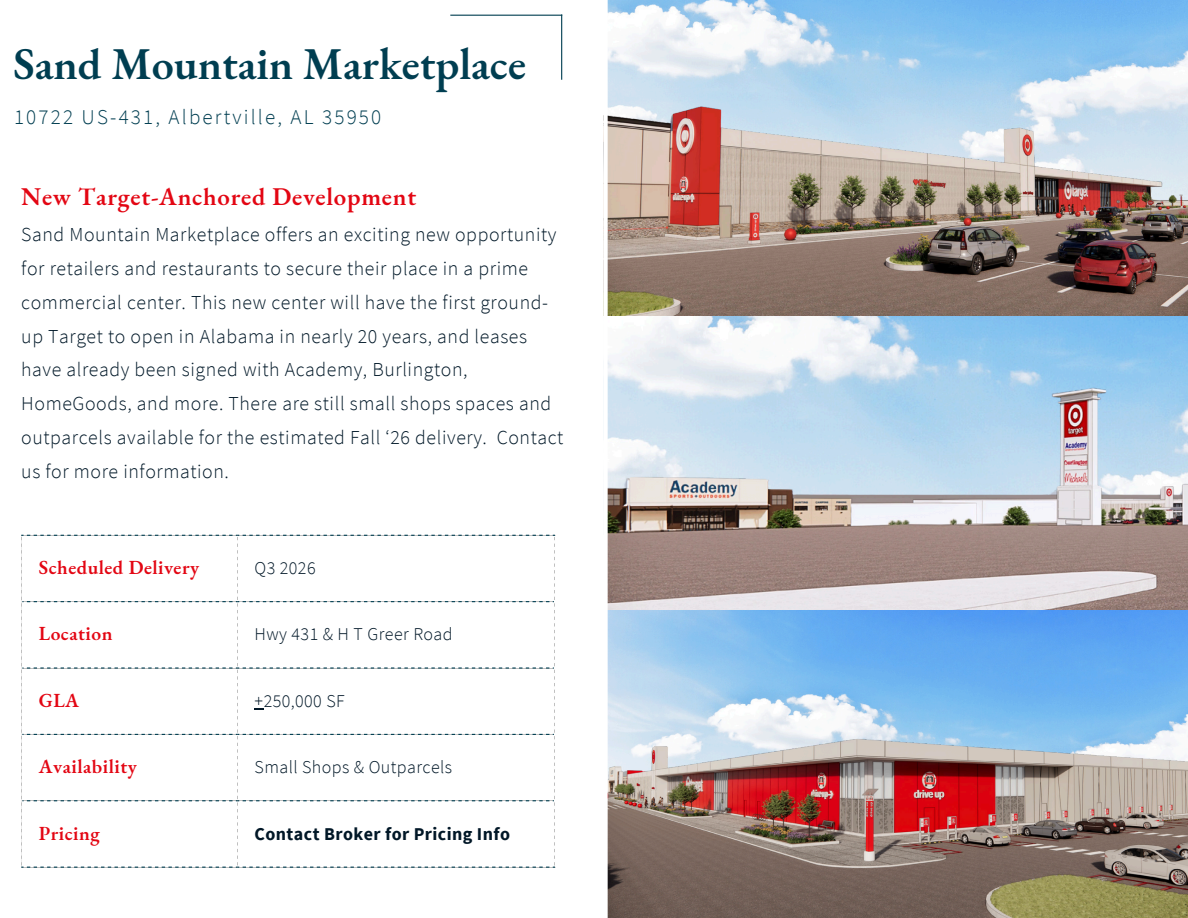
<style>
.page{position:relative;width:1188px;height:918px;background:#fff}
.page>*{position:absolute;margin:0;border:0;box-sizing:border-box;transform-origin:0 0}
.t1{font:600 44.25px "EB Garamond";color:#003e51}
.t2{font:600 24.9px "EB Garamond";letter-spacing:.03em;color:#e30613}
.t3{font:300 21px "Source Sans Pro";letter-spacing:.105em;color:#003e51}
.t4{font:300 19.8px/33.8px "Source Sans Pro";letter-spacing:.03em;color:#001828}
.t5{font:600 19.5px "EB Garamond";letter-spacing:.025em;color:#e30613}
.t6{font:300 18px "Source Sans Pro";letter-spacing:.025em;color:#011727}
.t7{font:700 18px "Source Sans Pro";letter-spacing:.025em;color:#011727}
</style>
<div class="page">
<img style="left:608px;top:534px;width:580px;height:179px">
<img style="left:608px;top:713px;width:580px;height:205px">
<img style="left:608px;top:202px;width:580px;height:332px">
<img style="left:608px;top:0;width:580px;height:202px">
<svg style="left:21px;top:535px;width:217px;height:1px"></svg>
<svg style="left:21px;top:867px;width:217px;height:1px"></svg>
<svg style="left:238px;top:535px;width:317px;height:333px"></svg>
<svg style="left:238px;top:601px;width:316px;height:200px"></svg>
<svg style="left:22px;top:601px;width:216px;height:200px"></svg>
<hr style="left:561px;top:14px;width:1px;height:66px;background:#003e51">
<hr style="left:450px;top:15px;width:112px;height:1px;background:#003e51">
<p class="t1" style="left:13px;top:35px;width:514px">Sand Mountain Marketplace</p>
<p class="t3" style="left:14px;top:103px;width:369px">10722 US-431, Albertville, AL 35950</p>
<p class="t2" style="left:21px;top:180px;width:396px">New Target-Anchored Development</p>
<p class="t4" style="left:21px;top:218px;width:544px">Sand Mountain Marketplace offers an exciting new opportunity for retailers and restaurants to secure their place in a prime commercial center. This new center will have the first ground&shy;up Target to open in Alabama in nearly 20 years, and leases have already been signed with Academy, Burlington, HomeGoods, and more. There are still small shops spaces and outparcels available for the estimated Fall ‘26 delivery. Contact us for more information.</p>
<p class="t5" style="left:39px;top:554px;width:162px">Scheduled Delivery</p>
<p class="t6" style="left:255px;top:556px;width:63px">Q3 2026</p>
<p class="t5" style="left:39px;top:621px;width:75px">Location</p>
<p class="t6" style="left:255px;top:623px;width:200px">Hwy 431 &amp; H T Greer Road</p>
<p class="t5" style="left:39px;top:687px;width:42px">GLA</p>
<p class="t6" style="left:255px;top:689px;width:92px">+250,000 SF</p>
<p class="t5" style="left:39px;top:754px;width:99px">Availability</p>
<p class="t6" style="left:255px;top:756px;width:199px">Small Shops &amp; Outparcels</p>
<p class="t5" style="left:39px;top:820px;width:62px">Pricing</p>
<p class="t7" style="left:255px;top:822px;width:257px">Contact Broker for Pricing Info</p>
</div>
